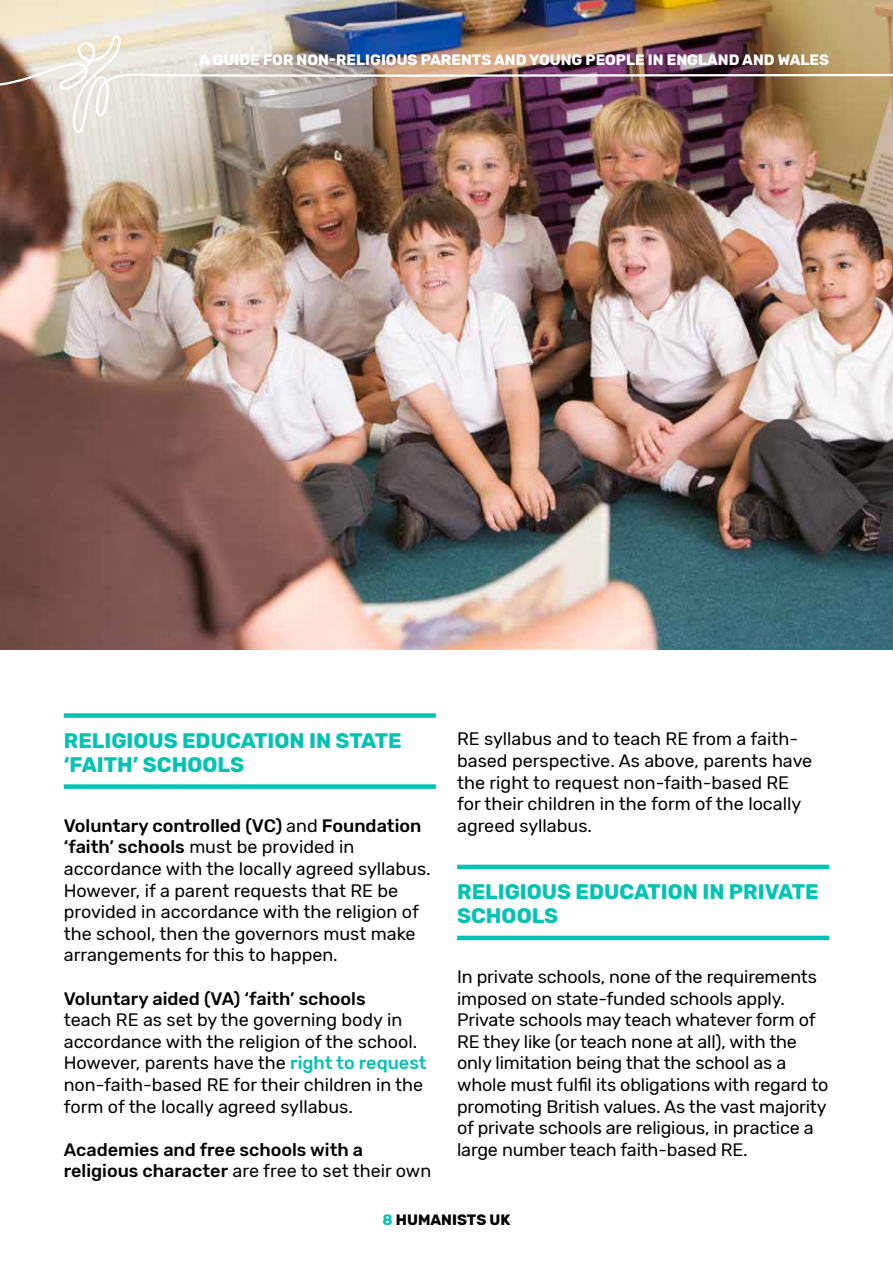
<style>
.page{position:relative;width:893px;height:1263px;background:#fff}
.page>*{position:absolute;margin:0;border:0;box-sizing:border-box;transform-origin:0 0}
.t1{font:700 21px/24px "Rubik";color:#00c3b2}
.t2{font:18px/21.6px "Rubik";color:#000}
.t3{font:500 18px/21.6px "Rubik";color:#000}
.t4{font:700 15px "Rubik";color:#fff}
.t5{font:700 15px "Rubik";color:#000}
.s1{font-weight:500}
.s2{font-weight:500;color:#00c3b2}
.s3{font-weight:400}
.s4{color:#00c3b2}
</style>
<div class="page">
<img style="left:0;top:0;width:893px;height:650px">
<div style="left:64px;top:713px;width:372px;height:5px;background:#00c3b2"></div>
<div style="left:64px;top:784px;width:372px;height:5px;background:#00c3b2"></div>
<img style="left:0;top:35px;width:893px;height:100px">
<hr style="left:457px;top:865px;width:372px;height:4px;background:#00c3b2">
<hr style="left:457px;top:936px;width:372px;height:4px;background:#00c3b2">
<p class="t4" style="left:199px;top:51px;width:631px">A GUIDE FOR NON-RELIGIOUS PARENTS AND YOUNG PEOPLE IN ENGLAND AND WALES</p>
<p class="t1" style="left:64px;top:729px;width:339px">RELIGIOUS EDUCATION IN STATE ‘FAITH’ SCHOOLS</p>
<p class="t2" style="left:64px;top:815px;width:368px"><span class="s1">Voluntary controlled (VC)</span> and <span class="s1">Foundation ‘faith’ schools</span> must be provided in accordance with the locally agreed syllabus.<br>However, if a parent requests that RE be provided in accordance with the religion of the school, then the governors must make arrangements for this to happen.</p>
<p class="t3" style="left:64px;top:988px;width:303px">Voluntary aided (VA) ‘faith’ schools</p>
<p class="t2" style="left:64px;top:1009px;width:364px">teach RE as set by the governing body in accordance with the religion of the school.<br>However, parents have the <span class="s2">right to request </span>non-faith-based RE for their children in the form of the locally agreed syllabus.</p>
<p class="t3" style="left:64px;top:1139px;width:369px">Academies and free schools with a religious character <span class="s3">are free to set their own</span></p>
<p class="t2" style="left:457px;top:729px;width:357px">RE syllabus and to teach RE from a faith&shy;based perspective. As above, parents have the right to request non-faith-based RE for their children in the form of the locally agreed syllabus.</p>
<p class="t1" style="left:457px;top:880px;width:363px">RELIGIOUS EDUCATION IN PRIVATE<br>SCHOOLS</p>
<p class="t2" style="left:457px;top:966px;width:373px">In private schools, none of the requirements imposed on state-funded schools apply.<br>Private schools may teach whatever form of RE they like (or teach none at all), with the only limitation being that the school as a whole must fulfil its obligations with regard to promoting British values. As the vast majority of private schools are religious, in practice a large number teach faith-based RE.</p>
<p class="t5" style="left:382px;top:1211px;width:129px"><span class="s4">8</span> HUMANISTS UK</p>
</div>
